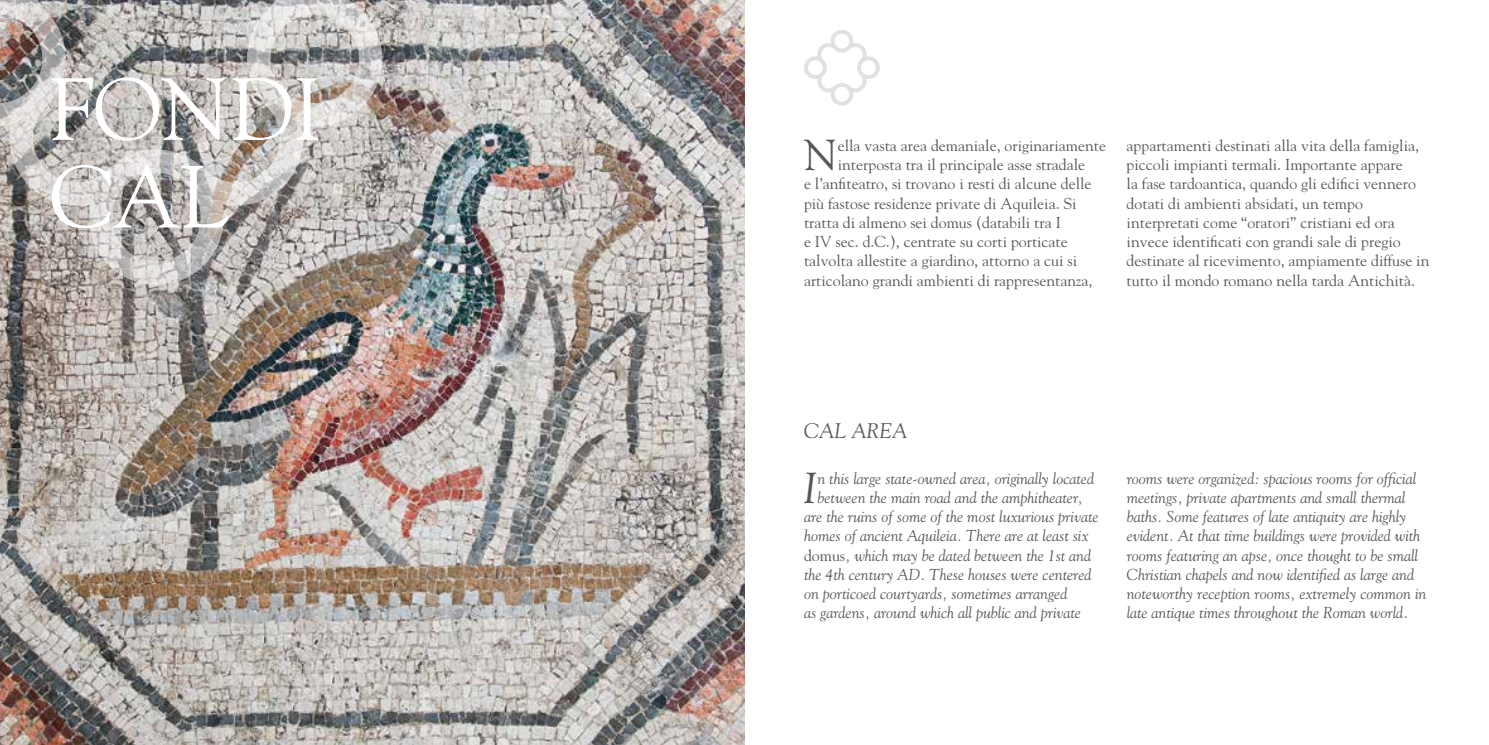
<style>
.page{position:relative;width:1489px;height:745px;background:#fff}
.page>*{position:absolute;margin:0;border:0;box-sizing:border-box;transform-origin:0 0}
.t1{font:87.5px/87.5px "Goudy Std";color:#fff}
.t2{font:43.05px "Goudy Std";color:#575756}
.t3{font:italic 43.05px "Goudy Std";color:#575756}
.t4{font:italic 21px "Goudy Std";color:#575756}
.t5{font:italic 15.75px/19.2px "Goudy Std";color:#575756}
.t6{font:15.75px/19.2px "Goudy Std";color:#575756}
.s1{font-style:normal}
</style>
<div class="page">
<img style="left:0;top:0;width:744px;height:744px">
<svg style="left:0;top:0;width:384px;height:286px;background:#b2aeab"></svg>
<svg style="left:804px;top:30px;width:76px;height:76px"></svg>
<h1 class="t1" style="left:50px;top:64px;width:266px">Fondi<br>Cal</h1>
<h2 class="t2" style="left:804px;top:128px;width:35px">N</h2>
<p class="t6" style="left:837px;top:135px;width:270px">ella vasta area demaniale, originariamente</p>
<p class="t6" style="left:837px;top:155px;width:249px">interposta tra il principale asse stradale</p>
<p class="t6" style="left:804px;top:174px;width:289px">e l’anfiteatro, si trovano i resti di alcune delle</p>
<p class="t6" style="left:804px;top:193px;width:274px">più fastose residenze private di Aquileia. Si</p>
<p class="t6" style="left:804px;top:212px;width:258px">tratta di almeno sei domus (databili tra I</p>
<p class="t6" style="left:804px;top:232px;width:265px">e IV sec. d.C.), centrate su corti porticate</p>
<p class="t6" style="left:804px;top:251px;width:274px">talvolta allestite a giardino, attorno a cui si</p>
<p class="t6" style="left:804px;top:270px;width:290px">articolano grandi ambienti di rappresentanza,</p>
<p class="t6" style="left:1126px;top:135px;width:304px">appartamenti destinati alla vita della famiglia, piccoli impianti termali. Importante appare<br>la fase tardoantica, quando gli edifici vennero dotati di ambienti absidati, un tempo interpretati come “oratori” cristiani ed ora invece identificati con grandi sale di pregio destinate al ricevimento, ampiamente diffuse in tutto il mondo romano nella tarda Antichità.</p>
<h3 class="t4" style="left:804px;top:417px;width:77px">Cal Area</h3>
<h2 class="t3" style="left:803px;top:461px;width:14px">I</h2>
<p class="t5" style="left:817px;top:468px;width:278px">n this large state-owned area, originally located</p>
<p class="t5" style="left:817px;top:487px;width:267px">between the main road and the amphitheater,</p>
<p class="t5" style="left:804px;top:506px;width:296px">are the ruins of some of the most luxurious private</p>
<p class="t5" style="left:804px;top:526px;width:286px">homes of ancient Aquileia. There are at least six</p>
<p class="t5" style="left:804px;top:545px;width:288px"><span class="s1">domus</span>, which may be dated between the 1st and</p>
<p class="t5" style="left:804px;top:564px;width:289px">the 4th century AD. These houses were centered</p>
<p class="t5" style="left:804px;top:583px;width:265px">on porticoed courtyards, sometimes arranged</p>
<p class="t5" style="left:804px;top:603px;width:278px">as gardens, around which all public and private</p>
<p class="t5" style="left:1126px;top:468px;width:301px">rooms were organized: spacious rooms for official meetings, private apartments and small thermal baths. Some features of late antiquity are highly evident. At that time buildings were provided with rooms featuring an apse, once thought to be small Christian chapels and now identified as large and noteworthy reception rooms, extremely common in late antique times throughout the Roman world.</p>
</div>
